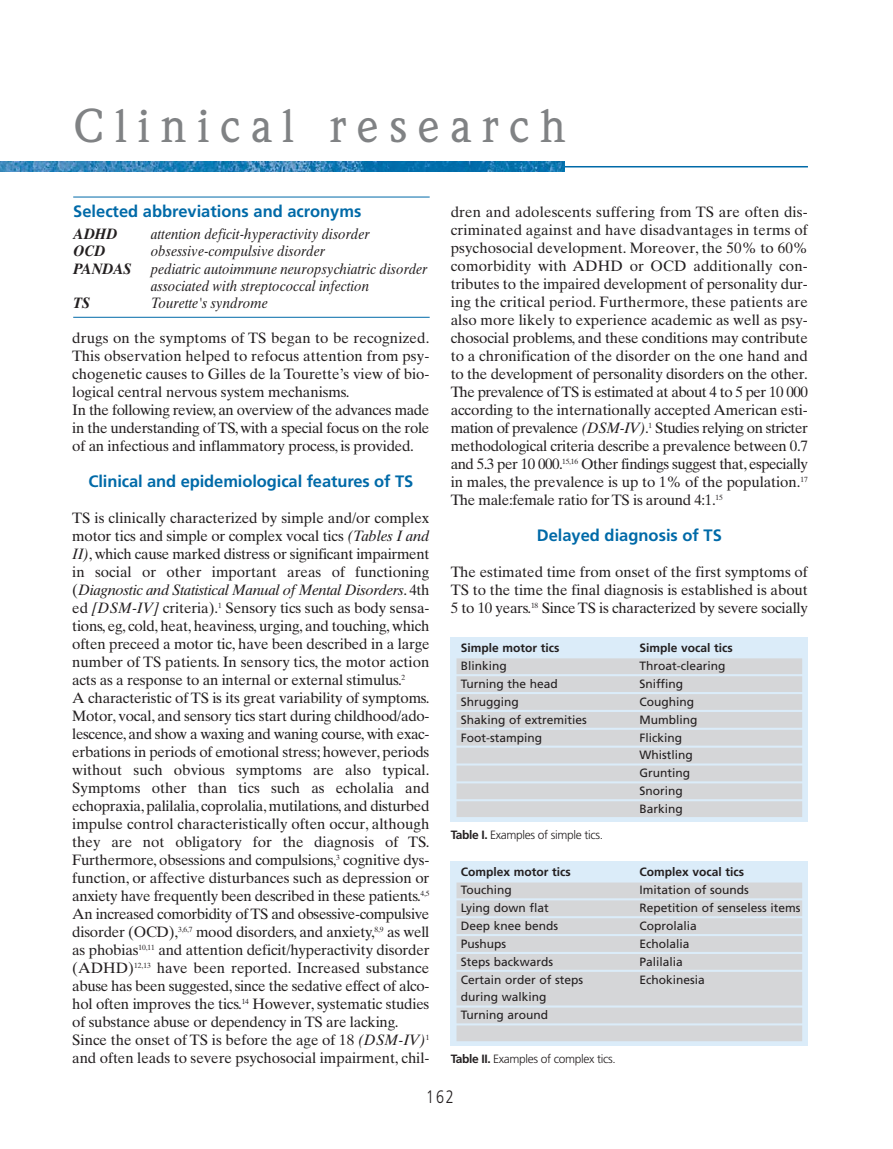
<style>
.page{position:relative;width:893px;height:1149px;background:#fff}
.page>*{position:absolute;margin:0;border:0;box-sizing:border-box;transform-origin:0 0}
.t1{font:500 46.5px "Weidemann";letter-spacing:.22em;color:#808284}
.t2{font:300 18px "Frutiger";color:#231f20;scale:.8 1}
.t3{font:700 16.5px "Frutiger";color:#006aa8}
.t4{font:15px/18px "Times Ten";letter-spacing:-.015em;color:#231f20}
.t5{font:italic 15px/17.2px "Times Ten";color:#231f20;scale:.9 1}
.t6{font:italic 700 15px "Times Ten";color:#231f20;scale:.9 1}
.t7{font:12px/17.9px "Frutiger";color:#231f20}
.t8{font:700 12px "Frutiger";color:#231f20}
.t9{font:300 12px "Frutiger";letter-spacing:-.03em;color:#231f20}
.s1{font-style:italic}
.s2{font-weight:700}
</style>
<div class="page">
<hr style="left:393px;top:166px;width:415px;height:1px;background:#006aa8">
<img style="left:0;top:162px;width:564px;height:9px">
<hr style="left:73px;top:196px;width:357px;height:1px;background:#006aa8">
<hr style="left:73px;top:317px;width:357px;height:1px;background:#006aa8">
<div style="left:451px;top:637px;width:357px;height:184px;background:#dbecf9"></div>
<div style="left:456px;top:658px;width:346px;height:16px;background:#d5d6d8"></div>
<div style="left:456px;top:676px;width:346px;height:15px;background:#d5d6d8"></div>
<div style="left:456px;top:694px;width:346px;height:15px;background:#d5d6d8"></div>
<div style="left:456px;top:711px;width:346px;height:16px;background:#d5d6d8"></div>
<div style="left:456px;top:729px;width:346px;height:16px;background:#d5d6d8"></div>
<div style="left:456px;top:747px;width:346px;height:16px;background:#d5d6d8"></div>
<div style="left:456px;top:765px;width:346px;height:16px;background:#d5d6d8"></div>
<div style="left:456px;top:783px;width:346px;height:16px;background:#d5d6d8"></div>
<div style="left:456px;top:801px;width:346px;height:15px;background:#d5d6d8"></div>
<svg style="left:451px;top:861px;width:357px;height:184px;fill:#dbecf9"></svg>
<div style="left:456px;top:882px;width:346px;height:16px;background:#d5d6d8"></div>
<div style="left:456px;top:900px;width:346px;height:15px;background:#d5d6d8"></div>
<div style="left:456px;top:918px;width:346px;height:15px;background:#d5d6d8"></div>
<div style="left:456px;top:935px;width:346px;height:16px;background:#d5d6d8"></div>
<div style="left:456px;top:953px;width:346px;height:16px;background:#d5d6d8"></div>
<div style="left:456px;top:971px;width:346px;height:19px;background:#d5d6d8"></div>
<div style="left:456px;top:989px;width:346px;height:16px;background:#d5d6d8"></div>
<div style="left:456px;top:1007px;width:346px;height:16px;background:#d5d6d8"></div>
<div style="left:456px;top:1025px;width:346px;height:15px;background:#d5d6d8"></div>
<h1 class="t1" style="left:74px;top:108px;width:494px">Clinical research</h1>
<p class="t3" style="left:73px;top:204px;width:290px">Selected abbreviations and acronyms</p>
<p class="t6" style="left:73px;top:228px;width:51px">ADHD</p>
<p class="t5" style="left:151px;top:227px;width:245px">attention deficit-hyperactivity disorder</p>
<p class="t6" style="left:73px;top:245px;width:37px">OCD</p>
<p class="t5" style="left:151px;top:244px;width:195px">obsessive-compulsive disorder</p>
<p class="t6" style="left:73px;top:263px;width:66px">PANDAS</p>
<p class="t5" style="left:151px;top:261px;width:309px">pediatric autoimmune neuropsychiatric disorder associated with streptococcal infection</p>
<p class="t6" style="left:73px;top:297px;width:20px">TS</p>
<p class="t5" style="left:151px;top:296px;width:131px">Tourette's syndrome</p>
<p class="t4" style="left:72px;top:330px;width:359px">drugs on the symptoms of TS began to be recognized.<br>This observation helped to refocus attention from psy&shy;chogenetic causes to Gilles de la Tourette’s view of bio&shy;logical central nervous system mechanisms.<br>In the following review, an overview of the advances made in the understanding of TS, with a special focus on the role of an infectious and inflammatory process, is provided.</p>
<p class="t3" style="left:88px;top:474px;width:326px">Clinical and epidemiological features of TS</p>
<p class="t4" style="left:72px;top:510px;width:359px">TS is clinically characterized by simple and/or complex motor tics and simple or complex vocal tics <span class="s1">(Tables I and II)</span>, which cause marked distress or significant impairment in social or other important areas of functioning (<span class="s1">Diagnostic and Statistical Manual of Mental Disorders</span>. 4th ed <span class="s1">[DSM-IV]</span> criteria).<sup>1</sup> Sensory tics such as body sensa&shy;tions, eg, cold, heat, heaviness, urging, and touching, which often preceed a motor tic, have been described in a large number of TS patients. In sensory tics, the motor action acts as a response to an internal or external stimulus.<sup>2<br></sup>A characteristic of TS is its great variability of symptoms.<br>Motor, vocal, and sensory tics start during childhood/ado&shy;lescence, and show a waxing and waning course, with exac&shy;erbations in periods of emotional stress; however, periods without such obvious symptoms are also typical.<br>Symptoms other than tics such as echolalia and echopraxia, palilalia, coprolalia, mutilations, and disturbed impulse control characteristically often occur, although they are not obligatory for the diagnosis of TS.<br>Furthermore, obsessions and compulsions,<sup>3</sup> cognitive dys&shy;function, or affective disturbances such as depression or anxiety have frequently been described in these patients.<sup>4,5<br></sup>An increased comorbidity of TS and obsessive-compulsive disorder (OCD),<sup>3,6,7</sup> mood disorders, and anxiety,<sup>8,9</sup> as well as phobias<sup>10,11</sup> and attention deficit/hyperactivity disorder (ADHD)<sup>12,13</sup> have been reported. Increased substance abuse has been suggested, since the sedative effect of alco&shy;hol often improves the tics.<sup>14</sup> However, systematic studies of substance abuse or dependency in TS are lacking.<br>Since the onset of TS is before the age of 18 <span class="s1">(DSM-IV)</span><sup>1 </sup>and often leads to severe psychosocial impairment, chil-</p>
<p class="t4" style="left:451px;top:204px;width:359px;text-align:justify">dren and adolescents suffering from TS are often dis&shy;criminated against and have disadvantages in terms of psychosocial development. Moreover, the 50% to 60% comorbidity with ADHD or OCD additionally con&shy;tributes to the impaired development of personality dur&shy;ing the critical period. Furthermore, these patients are also more likely to experience academic as well as psy&shy;chosocial problems, and these conditions may contribute to a chronification of the disorder on the one hand and to the development of personality disorders on the other.<br>The prevalence of TS is estimated at about 4 to 5 per 10 000 according to the internationally accepted American esti&shy;mation of prevalence <span class="s1">(DSM-IV)</span>.<sup>1</sup> Studies relying on stricter methodological criteria describe a prevalence between 0.7 and 5.3 per 10 000.<sup>15,16</sup> Other findings suggest that, especially in males, the prevalence is up to 1% of the population.<sup>17<br></sup>The male:female ratio for TS is around 4:1.<sup>15</sup></p>
<p class="t3" style="left:537px;top:528px;width:187px">Delayed diagnosis of TS</p>
<p class="t4" style="left:451px;top:564px;width:359px;text-align:justify">The estimated time from onset of the first symptoms of TS to the time the final diagnosis is established is about 5 to 10 years.<sup>18</sup> Since TS is characterized by severe socially</p>
<p class="t8" style="left:461px;top:643px;width:100px">Simple motor tics</p>
<p class="t8" style="left:639px;top:643px;width:95px">Simple vocal tics</p>
<p class="t7" style="left:461px;top:657px;width:47px">Blinking</p>
<p class="t7" style="left:639px;top:657px;width:87px">Throat-clearing</p>
<p class="t7" style="left:461px;top:675px;width:99px">Turning the head</p>
<p class="t7" style="left:639px;top:675px;width:45px">Sniffing</p>
<p class="t7" style="left:461px;top:693px;width:59px">Shrugging</p>
<p class="t7" style="left:639px;top:693px;width:56px">Coughing</p>
<p class="t7" style="left:461px;top:711px;width:128px">Shaking of extremities</p>
<p class="t7" style="left:639px;top:711px;width:59px">Mumbling</p>
<p class="t7" style="left:461px;top:729px;width:83px">Foot-stamping</p>
<p class="t7" style="left:639px;top:729px;width:55px">Flicking<br>Whistling<br>Grunting<br>Snoring<br>Barking</p>
<p class="t9" style="left:451px;top:830px;width:154px"><span class="s2">Table I.</span> Examples of simple tics.</p>
<p class="t8" style="left:461px;top:867px;width:111px">Complex motor tics</p>
<p class="t8" style="left:639px;top:867px;width:106px">Complex vocal tics</p>
<p class="t7" style="left:461px;top:881px;width:53px">Touching</p>
<p class="t7" style="left:639px;top:881px;width:111px">Imitation of sounds</p>
<p class="t7" style="left:461px;top:899px;width:90px">Lying down flat</p>
<p class="t7" style="left:639px;top:899px;width:163px">Repetition of senseless items</p>
<p class="t7" style="left:461px;top:917px;width:99px">Deep knee bends</p>
<p class="t7" style="left:639px;top:917px;width:59px">Coprolalia</p>
<p class="t7" style="left:461px;top:935px;width:47px">Pushups</p>
<p class="t7" style="left:639px;top:935px;width:51px">Echolalia</p>
<p class="t7" style="left:461px;top:953px;width:94px">Steps backwards</p>
<p class="t7" style="left:639px;top:953px;width:45px">Palilalia</p>
<p class="t7" style="left:461px;top:971px;width:124px">Certain order of steps</p>
<p class="t7" style="left:639px;top:971px;width:67px">Echokinesia</p>
<p class="t7" style="left:461px;top:988px;width:89px">during walking<br>Turning around</p>
<p class="t9" style="left:451px;top:1054px;width:167px"><span class="s2">Table II.</span> Examples of complex tics.</p>
<p class="t2" style="left:426px;top:1088px;width:36px">162</p>
</div>
